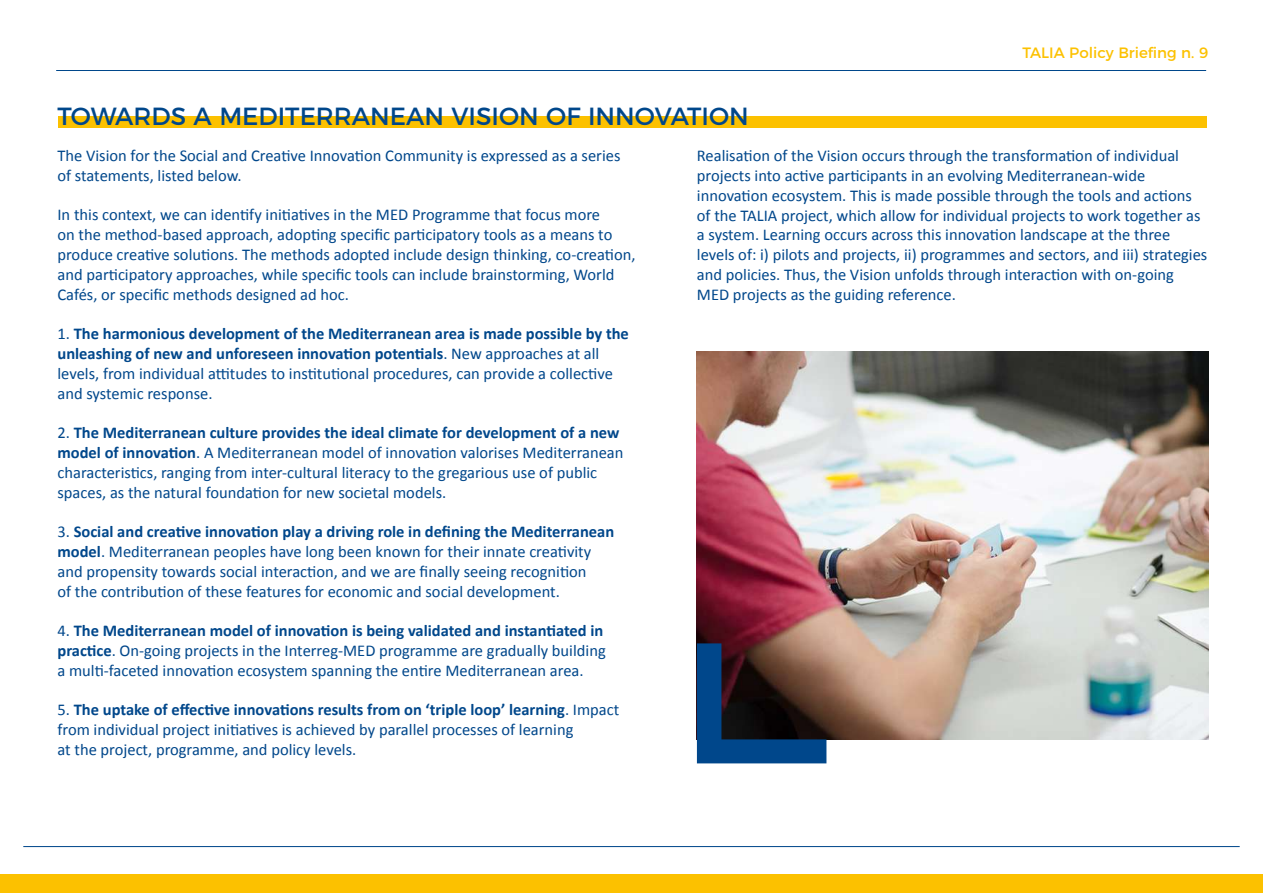
<style>
.page{position:relative;width:1263px;height:893px;background:#fff}
.page>*{position:absolute;margin:0;border:0;box-sizing:border-box;transform-origin:0 0}
.t1{font:24.75px "Montserrat";color:#00478b}
.t2{font:16.5px/19.8px "Calibri";color:#00478b}
.t3{font:15px "Montserrat";color:#fcc100}
.s1{font-weight:700}
</style>
<div class="page">
<div style="left:0;top:875px;width:1263px;height:18px;background:#fcc100"></div>
<hr style="left:56px;top:70px;width:1150px;height:1px;background:#00478b">
<hr style="left:23px;top:846px;width:1217px;height:1px;background:#00478b">
<div style="left:59px;top:116px;width:1148px;height:11px;background:#fcc100"></div>
<img style="left:697px;top:351px;width:511px;height:389px">
<svg style="left:697px;top:643px;width:129px;height:120px;background:#263145"></svg>
<p class="t3" style="left:1022px;top:41px;width:187px">TALIA Policy Briefing n. 9</p>
<h1 class="t1" style="left:57px;top:96px;width:693px">TOWARDS A MEDITERRANEAN VISION OF INNOVATION</h1>
<p class="t2" style="left:58px;top:145px;width:564px">The Vision for the Social and Creative Innovation Community is expressed as a series of statements, listed below.</p>
<p class="t2" style="left:58px;top:204px;width:579px">In this context, we can identify initiatives in the MED Programme that focus more<br>on the method-based approach, adopting specific participatory tools as a means to produce creative solutions. The methods adopted include design thinking, co-creation, and participatory approaches, while specific tools can include brainstorming, World Cafés, or specific methods designed ad hoc.</p>
<p class="t2" style="left:58px;top:323px;width:573px">1. <span class="s1">The harmonious development of the Mediterranean area is made possible by the unleashing of new and unforeseen innovation potentials</span>. New approaches at all levels, from individual attitudes to institutional procedures, can provide a collective and systemic response.</p>
<p class="t2" style="left:58px;top:422px;width:567px">2. <span class="s1">The Mediterranean culture provides the ideal climate for development of a new model of innovation</span>. A Mediterranean model of innovation valorises Mediterranean characteristics, ranging from inter-cultural literacy to the gregarious use of public spaces, as the natural foundation for new societal models.</p>
<p class="t2" style="left:58px;top:521px;width:558px">3. <span class="s1">Social and creative innovation play a driving role in defining the Mediterranean model</span>. Mediterranean peoples have long been known for their innate creativity and propensity towards social interaction, and we are finally seeing recognition<br>of the contribution of these features for economic and social development.</p>
<p class="t2" style="left:58px;top:620px;width:550px">4. <span class="s1">The Mediterranean model of innovation is being validated and instantiated in practice</span>. On-going projects in the Interreg-MED programme are gradually building a multi-faceted innovation ecosystem spanning the entire Mediterranean area.</p>
<p class="t2" style="left:58px;top:699px;width:563px">5. <span class="s1">The uptake of effective innovations results from on ‘triple loop’ learning</span>. Impact from individual project initiatives is achieved by parallel processes of learning<br>at the project, programme, and policy levels.</p>
<p class="t2" style="left:697px;top:145px;width:512px">Realisation of the Vision occurs through the transformation of individual projects into active participants in an evolving Mediterranean-wide innovation ecosystem. This is made possible through the tools and actions of the TALIA project, which allow for individual projects to work together as a system. Learning occurs across this innovation landscape at the three levels of: i) pilots and projects, ii) programmes and sectors, and iii) strategies and policies. Thus, the Vision unfolds through interaction with on-going MED projects as the guiding reference.</p>
</div>
